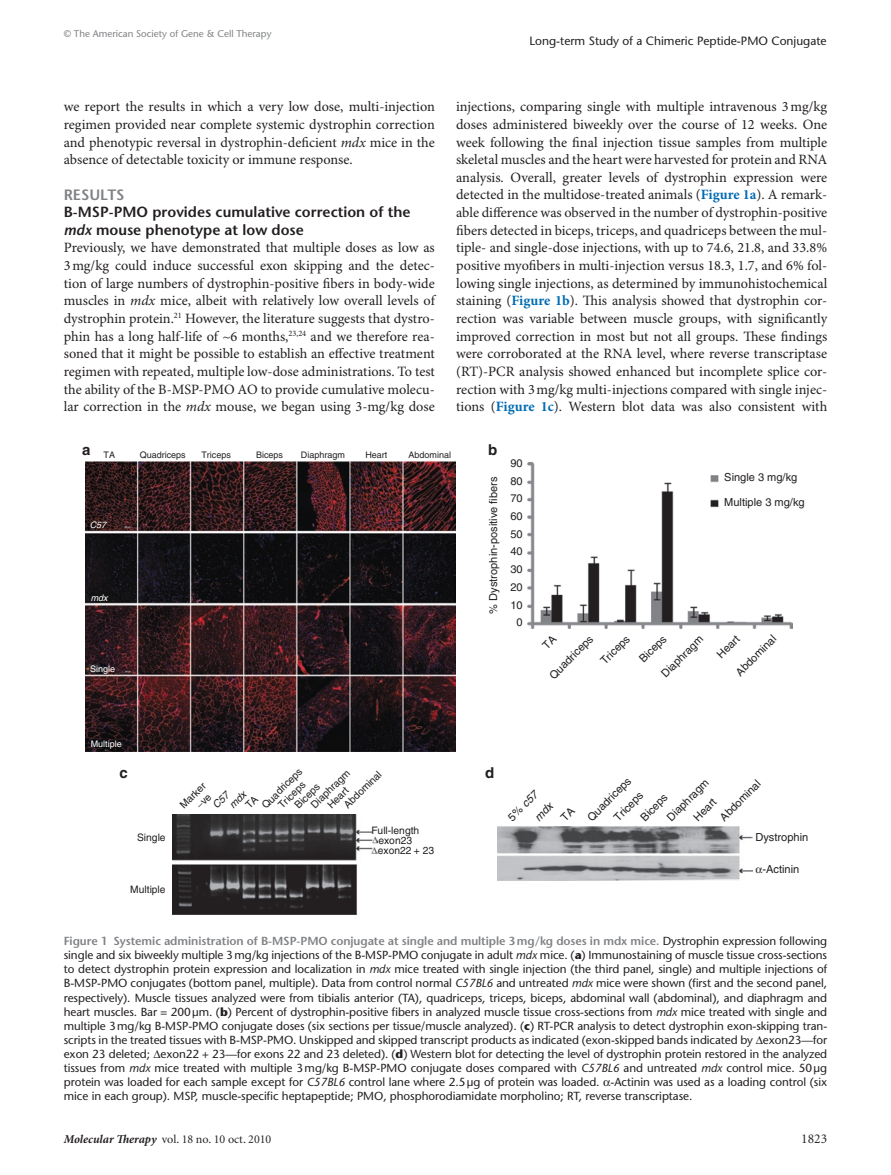
<style>
.page{position:relative;width:891px;height:1175px;background:#fff}
.page>*{position:absolute;margin:0;border:0;box-sizing:border-box;transform-origin:0 0}
.t1{font:600 15px "Stone Sans";color:#808285}
.t2{font:700 15px "Helvetica";color:#231f20}
.t3{font:600 14.7px/17.7px "Stone Sans";color:#231f20}
.t4{font:14.25px/17.7px "Minion Pro";color:#231f20;text-align:justify}
.t5{font:13.5px "Minion";color:#231f20}
.t6{font:12px "Stone Sans";color:#231f20}
.t7{font:12px "Minion";color:#231f20}
.t8{font:11.7px/14.1px "Stone Sans";letter-spacing:-.005em;color:#231f20;text-align:justify}
.t9{font:11.1px/17.7px "Helvetica";color:#231f20;text-align:justify}
.t10{font:italic 11.1px/18.8px "Helvetica";color:#231f20;text-align:right}
.t11{font:10.2px/9.8px "Helvetica";color:#231f20}
.t12{font:9.75px "Stone Sans";color:#808285}
.t13{font:9px "Helvetica";color:#231f20}
.t14{font:9px "Helvetica";color:#fff}
.t15{font:italic 9px "Helvetica";color:#fff}
.s1{font-style:italic}
.s2{font-weight:700;color:#006cb3}
.s3{font-style:normal}
.s4{font-weight:600;color:#808285}
.s5{font-weight:700}
.s6{font-family:"Minion Pro";font-weight:700;font-style:italic}
</style>
<div class="page">
<img style="left:86px;top:462px;width:369px;height:289px">
<img style="left:172px;top:814px;width:205px;height:100px">
<img style="left:497px;top:826px;width:256px;height:54px">
<img style="left:527px;top:462px;width:266px;height:166px">
<p class="t12" style="left:64px;top:28px;width:209px">© The American Society of Gene &amp; Cell Therapy</p>
<p class="t6" style="left:529px;top:34px;width:299px">Long-term Study of a Chimeric Peptide-PMO Conjugate</p>
<p class="t4" style="left:64px;top:98px;width:373px">we report the results in which a very low dose, multi-injection regimen provided near complete systemic dystrophin correction and phenotypic reversal in dystrophin-deficient <span class="s1">mdx</span> mice in the absence of detectable toxicity or immune response.</p>
<p class="t1" style="left:64px;top:185px;width:62px">Results</p>
<p class="t3" style="left:64px;top:203px;width:348px">B-MSP-PMO provides cumulative correction of the <span class="s1">mdx</span> mouse phenotype at low dose</p>
<p class="t4" style="left:64px;top:240px;width:373px">Previously, we have demonstrated that multiple doses as low as 3mg/kg could induce successful exon skipping and the detec&shy;tion of large numbers of dystrophin-positive fibers in body-wide muscles in <span class="s1">mdx</span> mice, albeit with relatively low overall levels of dystrophin protein.<sup>21</sup> However, the literature suggests that dystro&shy;phin has a long half-life of ~6 months,<sup>23,24</sup> and we therefore rea&shy;soned that it might be possible to establish an effective treatment regimen with repeated, multiple low-dose administrations. To test the ability of the B-MSP-PMO AO to provide cumulative molecu&shy;lar correction in the <span class="s1">mdx</span> mouse, we began using 3-mg/kg dose</p>
<p class="t4" style="left:456px;top:98px;width:373px">injections, comparing single with multiple intravenous 3mg/kg doses administered biweekly over the course of 12 weeks. One week following the final injection tissue samples from multiple skeletal muscles and the heart were harvested for protein and RNA analysis. Overall, greater levels of dystrophin expression were detected in the multidose-treated animals (<span class="s2">Figure 1a</span>). A remark&shy;able difference was observed in the number of dystrophin-positive fibers detected in biceps, triceps, and quadriceps between the mul&shy;tiple- and single-dose injections, with up to 74.6, 21.8, and 33.8% positive myofibers in multi-injection versus 18.3, 1.7, and 6% fol&shy;lowing single injections, as determined by immunohistochemical staining (<span class="s2">Figure 1b</span>). This analysis showed that dystrophin cor&shy;rection was variable between muscle groups, with significantly improved correction in most but not all groups. These findings were corroborated at the RNA level, where reverse transcriptase (RT)-PCR analysis showed enhanced but incomplete splice cor&shy;rection with 3mg/kg multi-injections compared with single injec&shy;tions (<span class="s2">Figure 1c</span>). Western blot data was also consistent with</p>
<p class="t2" style="left:82px;top:440px;width:10px">a</p>
<p class="t2" style="left:488px;top:440px;width:11px">b</p>
<p class="t13" style="left:140px;top:449px;width:48px">Quadriceps</p>
<p class="t13" style="left:201px;top:449px;width:31px">Triceps</p>
<p class="t13" style="left:256px;top:449px;width:29px">Biceps</p>
<p class="t13" style="left:301px;top:449px;width:46px">Diaphragm</p>
<p class="t13" style="left:365px;top:449px;width:24px">Heart</p>
<p class="t13" style="left:409px;top:449px;width:44px">Abdominal</p>
<p class="t13" style="left:104px;top:449px;width:13px">TA</p>
<p class="t15" style="left:90px;top:519px;width:18px">C57</p>
<p class="t15" style="left:91px;top:592px;width:19px">mdx</p>
<p class="t9" style="left:485px;top:613px;width:138px;rotate:-90deg">% Dystrophin-positive fibers</p>
<p class="t9" style="left:510px;top:454px;width:14px">90<br>80<br>70<br>60<br>50<br>40<br>30</p>
<p class="t9" style="left:510px;top:578px;width:14px;text-align:center">20<br>10<br>0</p>
<p class="t14" style="left:90px;top:663px;width:27px">Single</p>
<p class="t14" style="left:91px;top:739px;width:33px">Multiple</p>
<p class="t9" style="left:724px;top:468px;width:75px">Single 3 mg/kg</p>
<p class="t9" style="left:724px;top:493px;width:82px">Multiple 3 mg/kg</p>
<p class="t9" style="left:731px;top:667px;width:54px;rotate:-45deg">Abdominal</p>
<p class="t9" style="left:657px;top:669px;width:56px;rotate:-45deg">Diaphragm</p>
<p class="t9" style="left:712px;top:650px;width:29px;rotate:-45deg">Heart</p>
<p class="t9" style="left:545px;top:670px;width:58px;rotate:-45deg">Quadriceps</p>
<p class="t9" style="left:596px;top:656px;width:38px;rotate:-45deg">Triceps</p>
<p class="t9" style="left:635px;top:654px;width:35px;rotate:-45deg">Biceps</p>
<p class="t2" style="left:120px;top:763px;width:10px">c</p>
<p class="t2" style="left:485px;top:763px;width:11px">d</p>
<p class="t11" style="left:260px;top:803px;width:54px;rotate:-45deg">Quadriceps</p>
<p class="t11" style="left:342px;top:803px;width:50px;rotate:-45deg">Abdominal</p>
<p class="t11" style="left:309px;top:803px;width:52px;rotate:-45deg">Diaphragm</p>
<p class="t11" style="left:178px;top:803px;width:33px;rotate:-45deg">Marker</p>
<p class="t10" style="left:503px;top:812px;width:41px;rotate:-45deg"><span class="s3">5%</span> c57 mdx</p>
<p class="t9" style="left:583px;top:812px;width:58px;rotate:-45deg">Quadriceps</p>
<p class="t9" style="left:716px;top:812px;width:54px;rotate:-45deg">Abdominal</p>
<p class="t9" style="left:663px;top:812px;width:56px;rotate:-45deg">Diaphragm</p>
<p class="t11" style="left:277px;top:803px;width:35px;rotate:-45deg">Triceps</p>
<p class="t11" style="left:293px;top:803px;width:32px;rotate:-45deg">Biceps</p>
<p class="t11" style="left:326px;top:803px;width:27px;rotate:-45deg">Heart</p>
<p class="t9" style="left:610px;top:812px;width:38px;rotate:-45deg">Triceps</p>
<p class="t9" style="left:636px;top:812px;width:35px;rotate:-45deg">Biceps</p>
<p class="t9" style="left:689px;top:812px;width:29px;rotate:-45deg">Heart</p>
<p class="t11" style="left:137px;top:832px;width:30px">Single</p>
<p class="t11" style="left:130px;top:884px;width:37px">Multiple</p>
<p class="t11" style="left:371px;top:825px;width:49px">Full-length</p>
<p class="t11" style="left:378px;top:835px;width:58px">exon23 exon22 + 23</p>
<p class="t9" style="left:755px;top:828px;width:54px">Dystrophin</p>
<p class="t9" style="left:762px;top:860px;width:38px">-Actinin</p>
<p class="t8" style="left:64px;top:934px;width:765px"><span class="s4">Figure 1 Systemic administration of B-MSP-PMO conjugate at single and multiple 3mg/kg doses in mdx mice.</span> Dystrophin expression following single and six biweekly multiple 3mg/kg injections of the B-MSP-PMO conjugate in adult <span class="s1">mdx</span> mice. (<span class="s5">a</span>) Immunostaining of muscle tissue cross-sections to detect dystrophin protein expression and localization in <span class="s1">mdx</span> mice treated with single injection (the third panel, single) and multiple injections of B-MSP-PMO conjugates (bottom panel, multiple). Data from control normal <span class="s1">C57BL6</span> and untreated <span class="s1">mdx</span> mice were shown (first and the second panel, respectively). Muscle tissues analyzed were from tibialis anterior (TA), quadriceps, triceps, biceps, abdominal wall (abdominal), and diaphragm and heart muscles. Bar = 200μm. (<span class="s5">b</span>) Percent of dystrophin-positive fibers in analyzed muscle tissue cross-sections from <span class="s1">mdx</span> mice treated with single and multiple 3mg/kg B-MSP-PMO conjugate doses (six sections per tissue/muscle analyzed). (<span class="s5">c</span>) RT-PCR analysis to detect dystrophin exon-skipping tran&shy;scripts in the treated tissues with B-MSP-PMO. Unskipped and skipped transcript products as indicated (exon-skipped bands indicated by exon23—for exon 23 deleted; exon22 + 23—for exons 22 and 23 deleted). (<span class="s5">d</span>) Western blot for detecting the level of dystrophin protein restored in the analyzed tissues from <span class="s1">mdx</span> mice treated with multiple 3mg/kg B-MSP-PMO conjugate doses compared with <span class="s1">C57BL6</span> and untreated <span class="s1">mdx</span> control mice. 50 µ g protein was loaded for each sample except for <span class="s1">C57BL6</span> control lane where 2.5 µg of protein was loaded. -Actinin was used as a loading control (six mice in each group). MSP, muscle-specific heptapeptide; PMO, phosphorodiamidate morpholino; RT, reverse transcriptase.</p>
<p class="t7" style="left:64px;top:1133px;width:209px"><span class="s6">Molecular Therapy</span> vol. 18 no. 10 oct. 2010</p>
<p class="t5" style="left:801px;top:1132px;width:27px">1823</p>
</div>
